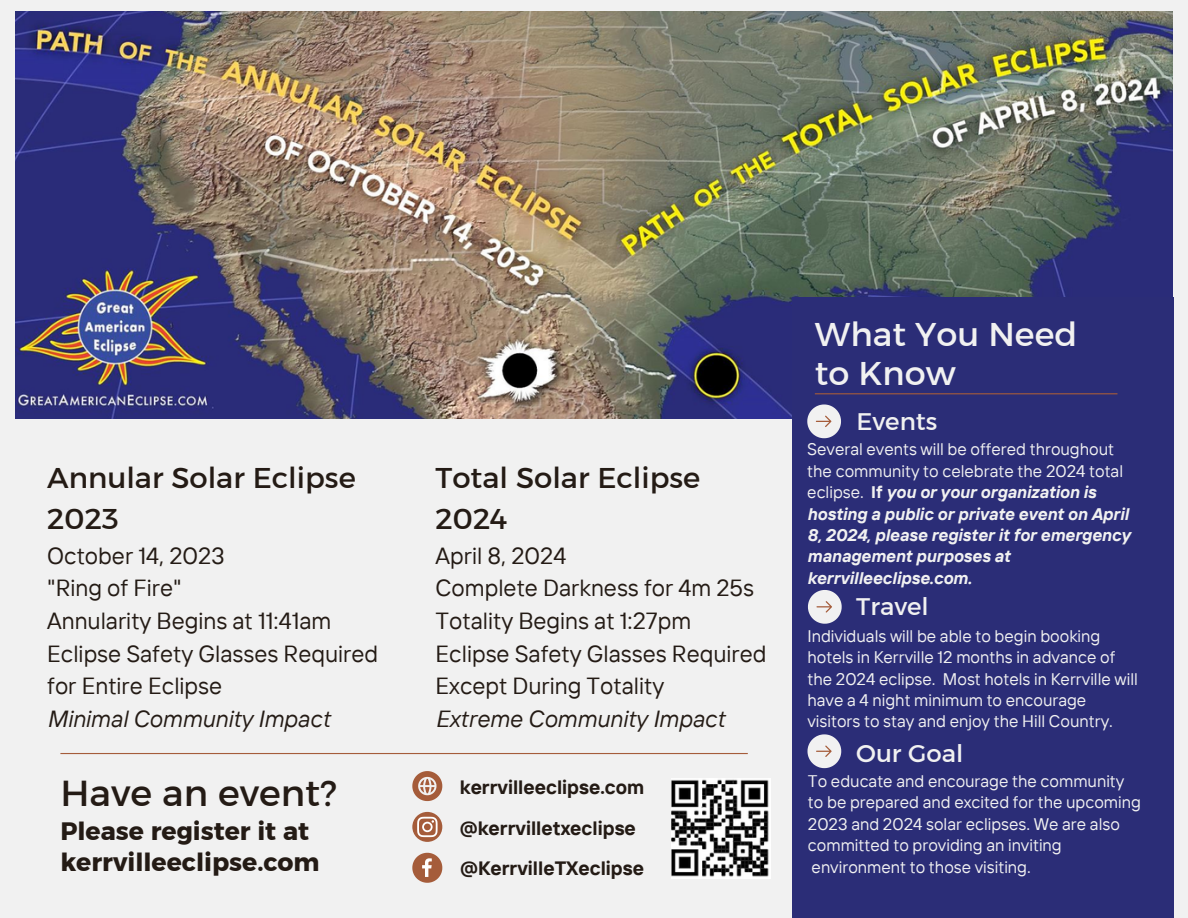
<style>
.page{position:relative;width:1188px;height:918px;background:#f1f1f1}
.page>*{position:absolute;margin:0;border:0;box-sizing:border-box;transform-origin:0 0}
.t1{font:36.9px "Kief Montaser Regular";color:#241b15}
.t2{font:33.45px/39.3px "Kief Montaser Regular";color:#f1f1f1}
.t3{font:29.1px/40.5px "Kief Montaser Regular";color:#241b15}
.t4{font:25.05px/31px "Kief Montaser Bold";color:#241b15}
.t5{font:24.45px "Kief Montaser Regular";color:#f1f1f1}
.t6{font:23.25px/32.7px "TT Interphases";color:#241b15}
.t7{font:italic 23.25px "TT Interphases";color:#241b15}
.t8{font:700 19.35px/40.8px "TT Interphases";color:#241b15}
.t9{font:16.8px/21.3px "TT Interphases";color:#f1f1f1}
.t10{font:italic 700 16.8px/21.3px "TT Interphases";color:#f1f1f1}
.s1{font-weight:400;font-style:normal}
.s2{font-style:normal}
</style>
<div class="page">
<img style="left:15px;top:12px;width:1158px;height:407px">
<div style="left:792px;top:298px;width:381px;height:620px;background:#2b2d77"></div>
<hr style="left:60px;top:753px;width:688px;height:1px;background:#a55c3a">
<hr style="left:815px;top:393px;width:302px;height:1px;background:#a55c3a">
<svg style="left:807px;top:404px;width:34px;height:34px"></svg>
<svg style="left:808px;top:590px;width:34px;height:34px"></svg>
<svg style="left:808px;top:734px;width:33px;height:34px"></svg>
<svg style="left:412px;top:771px;width:30px;height:30px"></svg>
<svg style="left:412px;top:812px;width:30px;height:30px"></svg>
<svg style="left:417px;top:817px;width:21px;height:20px"></svg>
<svg style="left:412px;top:853px;width:30px;height:30px"></svg>
<img style="left:672px;top:778px;width:98px;height:100px">
<h3 class="t3" style="left:47px;top:458px;width:310px">Annular Solar Eclipse<br>2023</h3>
<h3 class="t3" style="left:436px;top:458px;width:266px">Total Solar Eclipse<br>2024</h3>
<h3 class="t6" style="left:47px;top:539px;width:332px">October 14, 2023<br>"Ring of Fire"<br>Annularity Begins at 11:41am<br>Eclipse Safety Glasses Required for Entire Eclipse</h3>
<h3 class="t7" style="left:47px;top:704px;width:285px">Minimal Community Impact</h3>
<h3 class="t6" style="left:436px;top:539px;width:332px">April 8, 2024<br>Complete Darkness for 4m 25s<br>Totality Begins at 1:27pm<br>Eclipse Safety Glasses Required<br>Except During Totality</h3>
<h3 class="t7" style="left:436px;top:704px;width:291px">Extreme Community Impact</h3>
<h1 class="t1" style="left:60px;top:770px;width:278px">Have an event?</h1>
<h3 class="t4" style="left:60px;top:815px;width:261px">Please register it at kerrvilleeclipse.com</h3>
<p class="t8" style="left:460px;top:766px;width:186px">kerrvilleeclipse.com @kerrvilletxeclipse</p>
<p class="t8" style="left:460px;top:848px;width:185px">@KerrvilleTXeclipse</p>
<h2 class="t2" style="left:815px;top:314px;width:264px">What You Need to Know</h2>
<h3 class="t5" style="left:856px;top:406px;width:82px">Events</h3>
<p class="t10" style="left:807px;top:438px;width:325px"><span class="s1">Several events will be offered throughout the community to celebrate the 2024 total eclipse.</span> <span class="s2">If</span> you or your organization is hosting a public or private event on April 8, 2024, please register it for emergency management purposes at kerrvilleeclipse.com.</p>
<h3 class="t5" style="left:856px;top:591px;width:74px">Travel</h3>
<p class="t9" style="left:808px;top:625px;width:332px">Individuals will be able to begin booking hotels in Kerrville 12 months in advance of the 2024 eclipse. Most hotels in Kerrville will have a 4 night minimum to encourage visitors to stay and enjoy the Hill Country.</p>
<h3 class="t5" style="left:856px;top:738px;width:109px">Our Goal</h3>
<p class="t9" style="left:808px;top:770px;width:334px">To educate and encourage the community to be prepared and excited for the upcoming 2023 and 2024 solar eclipses. We are also committed to providing an inviting environment to those visiting.</p>
</div>
